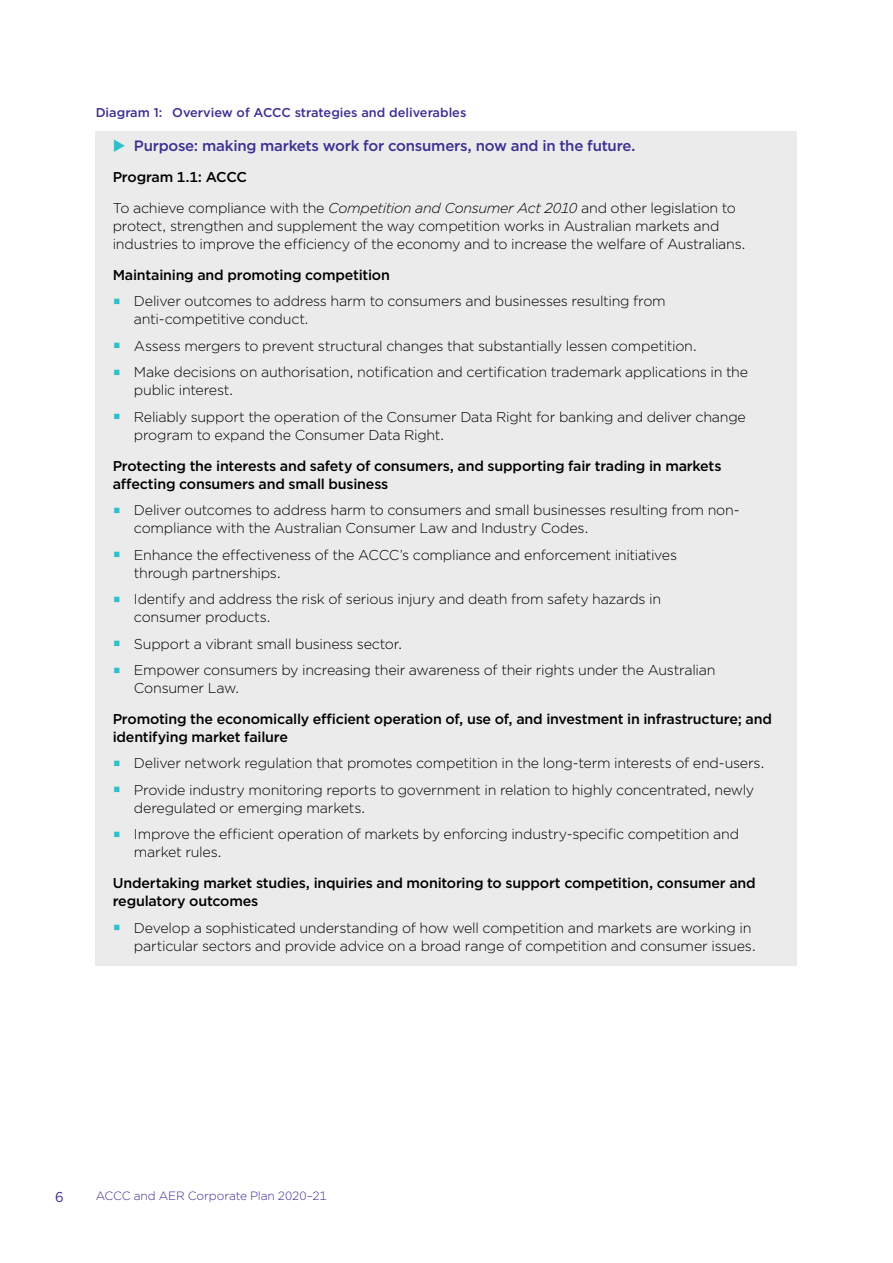
<style>
.page{position:relative;width:893px;height:1263px;background:#fff}
.page>*{position:absolute;margin:0;border:0;box-sizing:border-box;transform-origin:0 0}
.t1{font:500 15px "Gotham";letter-spacing:-.015em;color:#3b3092}
._01_Body_bullet{font:300 14.25px/18px "Gotham";letter-spacing:-.02em;color:#000}
._01_Body_text{font:500 14.25px/18px "Gotham";letter-spacing:-.015em;color:#000}
._01_Body_text-2{font:300 14.25px/18px "Gotham";letter-spacing:-.02em;color:#000}
.t2{font:14.25px "Gotham";color:#3b3092}
._02_Table_heading{font:500 12.75px "Gotham";color:#3b3092}
.t3{font:300 12px "Gotham";letter-spacing:-.01em;color:#3b3092}
.s1{color:#30bfc7}
.s2{font-style:italic}
</style>
<div class="page">
<div style="left:96px;top:131px;width:701px;height:834px;background:#ebebec"></div>
<p class="_02_Table_heading" style="left:96px;top:104px;width:372px">Diagram 1: Overview of ACCC strategies and deliverables</p>
<p class="t1" style="left:113px;top:136px;width:525px"><span class="s1">◆</span> Purpose: making markets work for consumers, now and in the future.</p>
<p class="_01_Body_text" style="left:113px;top:168px;width:136px">Program 1.1: ACCC</p>
<p class="_01_Body_text-2" style="left:113px;top:199px;width:635px">To achieve compliance with the <span class="s2">Competition and Consumer Act 2010</span> and other legislation to protect, strengthen and supplement the way competition works in Australian markets and industries to improve the efficiency of the economy and to increase the welfare of Australians.</p>
<p class="_01_Body_text" style="left:113px;top:266px;width:279px">Maintaining and promoting competition</p>
<p class="_01_Body_bullet" style="left:134px;top:292px;width:533px">Deliver outcomes to address harm to consumers and businesses resulting from anti-competitive conduct.</p>
<p class="_01_Body_bullet" style="left:134px;top:336px;width:565px">Assess mergers to prevent structural changes that substantially lessen competition.</p>
<p class="_01_Body_bullet" style="left:134px;top:363px;width:616px">Make decisions on authorisation, notification and certification trademark applications in the public interest.</p>
<p class="_01_Body_bullet" style="left:134px;top:407px;width:613px">Reliably support the operation of the Consumer Data Right for banking and deliver change program to expand the Consumer Data Right.</p>
<p class="_01_Body_text" style="left:113px;top:456px;width:610px">Protecting the interests and safety of consumers, and supporting fair trading in markets affecting consumers and small business</p>
<p class="_01_Body_bullet" style="left:134px;top:501px;width:607px">Deliver outcomes to address harm to consumers and small businesses resulting from non&shy;compliance with the Australian Consumer Law and Industry Codes.</p>
<p class="_01_Body_bullet" style="left:134px;top:545px;width:545px">Enhance the effectiveness of the ACCC’s compliance and enforcement initiatives through partnerships.</p>
<p class="_01_Body_bullet" style="left:134px;top:590px;width:529px">Identify and address the risk of serious injury and death from safety hazards in consumer products.</p>
<p class="_01_Body_bullet" style="left:134px;top:634px;width:270px">Support a vibrant small business sector.</p>
<p class="_01_Body_bullet" style="left:134px;top:661px;width:583px">Empower consumers by increasing their awareness of their rights under the Australian<br>Consumer Law.</p>
<p class="_01_Body_text" style="left:113px;top:710px;width:661px">Promoting the economically efficient operation of, use of, and investment in infrastructure; and identifying market failure</p>
<p class="_01_Body_bullet" style="left:134px;top:754px;width:632px">Deliver network regulation that promotes competition in the long-term interests of end-users.</p>
<p class="_01_Body_bullet" style="left:134px;top:780px;width:622px">Provide industry monitoring reports to government in relation to highly concentrated, newly deregulated or emerging markets.</p>
<p class="_01_Body_bullet" style="left:134px;top:825px;width:607px">Improve the efficient operation of markets by enforcing industry-specific competition and market rules.</p>
<p class="_01_Body_text" style="left:113px;top:874px;width:645px">Undertaking market studies, inquiries and monitoring to support competition, consumer and regulatory outcomes</p>
<p class="_01_Body_bullet" style="left:134px;top:918px;width:624px">Develop a sophisticated understanding of how well competition and markets are working in particular sectors and provide advice on a broad range of competition and consumer issues.</p>
<p class="t2" style="left:55px;top:1188px;width:10px">6</p>
<p class="t3" style="left:96px;top:1188px;width:233px">ACCC and AER Corporate Plan 2020–21</p>
</div>
